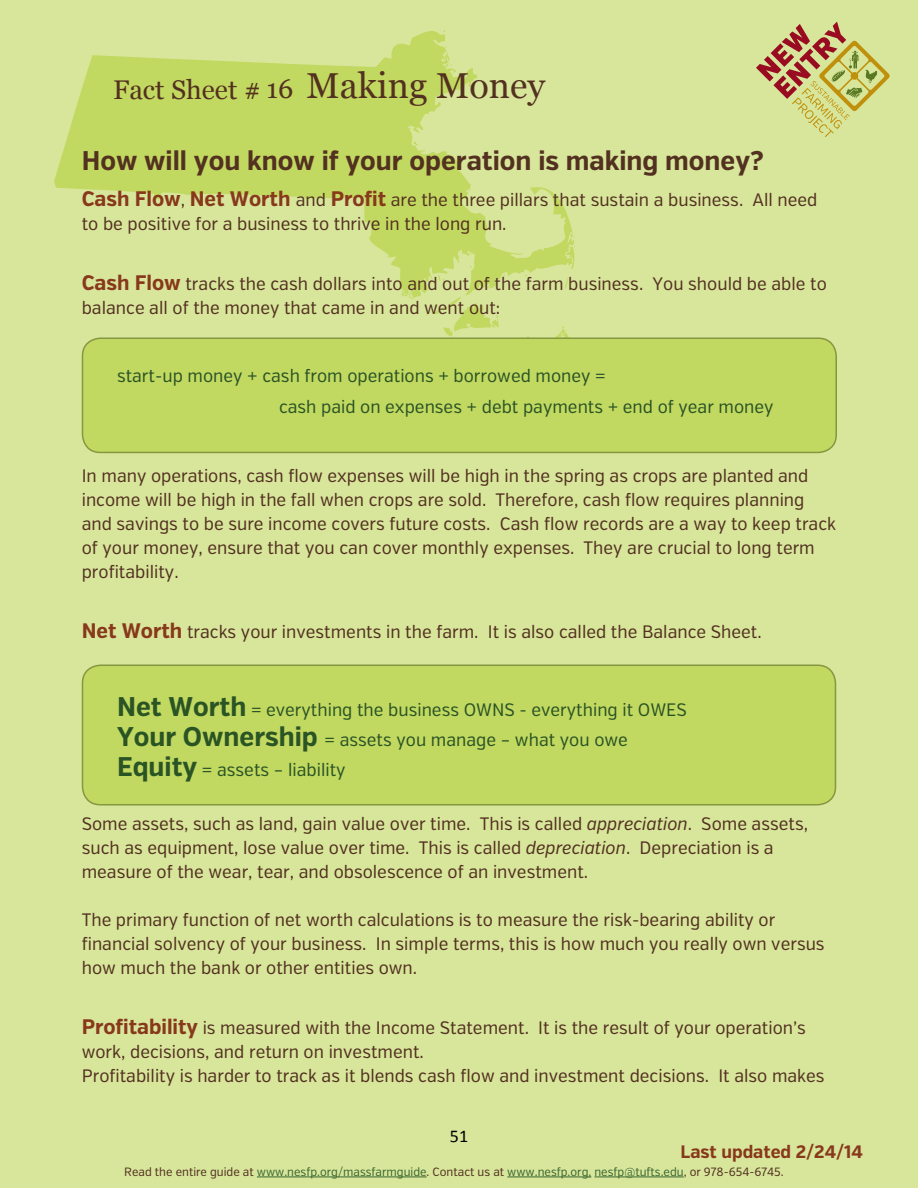
<style>
.page{position:relative;width:918px;height:1188px;background:#d8e69c}
.page>*{position:absolute;margin:0;border:0;box-sizing:border-box;transform-origin:0 0}
.t1{font:36px "Georgia";color:#533120}
.t2{font:700 27px "Verb Cond";color:#533120}
.t3{font:27px "Georgia";color:#533120}
.t4{font:18px/24px "Verb Cond";color:#533120}
.t5{font:18px/30px "Verb Cond";color:#2b5425}
.t6{font:700 18px "Verb Cond";color:#88381b}
.t7{font:18px "Calibri";color:#000}
.t8{font:12px "Verb Cond";color:#3b6832}
.s1{font-size:27px}
.s2{font-weight:700;font-size:21px;color:#88381b}
.s3{font-weight:700;font-size:27px}
.s4{font-style:italic}
.s5{color:#533120}
</style>
<div class="page">
<svg style="left:537px;top:326px;width:34px;height:12px"></svg>
<svg style="left:54px;top:30px;width:520px;height:268px"></svg>
<svg style="left:438px;top:274px;width:7px;height:8px"></svg>
<svg style="left:425px;top:297px;width:75px;height:40px"></svg>
<svg style="left:756px;top:22px;width:134px;height:115px"></svg>
<div style="left:82px;top:338px;width:754px;height:114px;background:#c2d961;border-radius:18px"></div>
<div style="left:82px;top:338px;width:755px;height:115px;border:2px solid #849741;border-radius:18px"></div>
<div style="left:82px;top:665px;width:754px;height:140px;background:#c2d961;border-radius:18px"></div>
<div style="left:82px;top:664px;width:754px;height:142px;border:2px solid #849741;border-radius:18px"></div>
<hr style="left:257px;top:1177px;width:170px;height:1px;background:#3b6832">
<hr style="left:507px;top:1177px;width:84px;height:1px;background:#3b6832">
<hr style="left:594px;top:1177px;width:90px;height:1px;background:#3b6832">
<h2 class="t3" style="left:113px;top:70px;width:149px">Fact Sheet #</h2>
<h1 class="t1" style="left:267px;top:59px;width:280px"><span class="s1">16</span> Making Money</h1>
<h2 class="t2" style="left:82px;top:144px;width:684px">How will you know if your operation is making money?</h2>
<p class="t4" style="left:82px;top:188px;width:737px"><span class="s2">Cash Flow</span>, <span class="s2">Net Worth</span> and <span class="s2">Profit</span> are the three pillars that sustain a business. All need to be positive for a business to thrive in the long run.</p>
<p class="t4" style="left:82px;top:272px;width:747px"><span class="s2">Cash Flow</span> tracks the cash dollars into and out of the farm business. You should be able to balance all of the money that came in and went out:</p>
<p class="t5" style="left:279px;top:361px;width:496px;line-height:30.8px;text-indent:-162px">start-up money + cash from operations + borrowed money =<br>cash paid on expenses + debt payments + end of year money</p>
<p class="t4" style="left:82px;top:464px;width:756px">In many operations, cash flow expenses will be high in the spring as crops are planted and income will be high in the fall when crops are sold. Therefore, cash flow requires planning and savings to be sure income covers future costs. Cash flow records are a way to keep track of your money, ensure that you can cover monthly expenses. They are crucial to long term profitability.</p>
<p class="t4" style="left:82px;top:620px;width:682px"><span class="s2">Net Worth</span> tracks your investments in the farm. It is also called the Balance Sheet.</p>
<p class="t5" style="left:117px;top:695px;width:571px"><span class="s3">Net Worth</span> = everything the business OWNS - everything it OWES<br><span class="s3">Your Ownership</span> = assets you manage – what you owe<br><span class="s3">Equity</span> = assets – liability</p>
<p class="t4" style="left:82px;top:812px;width:728px">Some assets, such as land, gain value over time. This is called <span class="s4">appreciation</span>. Some assets, such as equipment, lose value over time. This is called <span class="s4">depreciation</span>. Depreciation is a measure of the wear, tear, and obsolescence of an investment.</p>
<p class="t4" style="left:82px;top:908px;width:744px">The primary function of net worth calculations is to measure the risk-bearing ability or financial solvency of your business. In simple terms, this is how much you really own versus how much the bank or other entities own.</p>
<p class="t4" style="left:82px;top:1016px;width:744px"><span class="s2">Profitability</span> is measured with the Income Statement. It is the result of your operation’s work, decisions, and return on investment.<br>Profitability is harder to track as it blends cash flow and investment decisions. It also makes</p>
<p class="t7" style="left:450px;top:1125px;width:20px">51</p>
<p class="t6" style="left:681px;top:1141px;width:184px">Last updated 2/24/14</p>
<p class="t8" style="left:124px;top:1164px;width:661px"><span class="s5">Read the entire guide at</span> www.nesfp.org/massfarmguide<span class="s5">. Contact us at</span> www.nesfp.org, nesfp@tufts.edu<span class="s5">, or 978-654-6745.</span></p>
</div>
